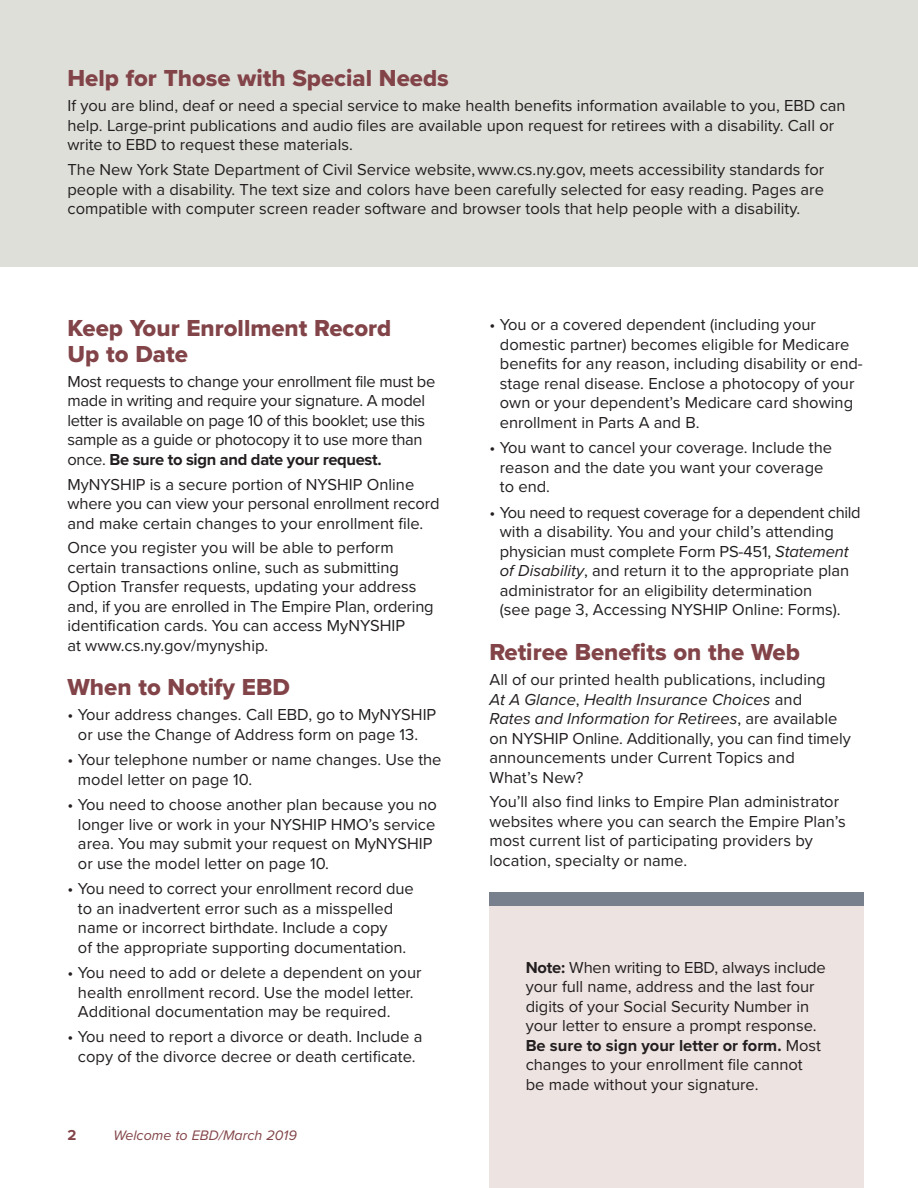
<style>
.page{position:relative;width:918px;height:1188px;background:#fff}
.page>*{position:absolute;margin:0;border:0;box-sizing:border-box;transform-origin:0 0}
.t1{font:24px/25.5px "Proxima Nova Extrabld";color:#824448}
.t2{font:16.5px/19.5px "Proxima Nova";color:#231f20}
.t3{font:16.5px/19.5px "Proxima Nova";letter-spacing:-.02em;color:#231f20}
.t4{font:700 15px "Proxima Nova";color:#824448}
.t5{font:italic 14.25px "Proxima Nova";color:#824448}
.s1{font-weight:700}
.s2{font-style:italic}
</style>
<div class="page">
<div style="left:0;top:0;width:918px;height:266px;background:#dfdfda"></div>
<div style="left:489px;top:899px;width:375px;height:289px;background:#ede3e1"></div>
<div style="left:489px;top:892px;width:375px;height:14px;background:#77808c"></div>
<h1 class="t1" style="left:68px;top:65px;width:383px">Help for Those with Special Needs</h1>
<p class="t2" style="left:68px;top:95px;width:780px">If you are blind, deaf or need a special service to make health benefits information available to you, EBD can help. Large-print publications and audio files are available upon request for retirees with a disability. Call or write to EBD to request these materials.</p>
<p class="t2" style="left:68px;top:159px;width:758px;text-align:justify">The New York State Department of Civil Service website, www.cs.ny.gov, meets accessibility standards for people with a disability. The text size and colors have been carefully selected for easy reading. Pages are compatible with computer screen reader software and browser tools that help people with a disability.</p>
<h1 class="t1" style="left:68px;top:315px;width:325px">Keep Your Enrollment Record<br>Up to Date</h1>
<p class="t3" style="left:68px;top:371px;width:369px">Most requests to change your enrollment file must be made in writing and require your signature. A model letter is available on page 10 of this booklet; use this sample as a guide or photocopy it to use more than once. <span class="s1">Be sure to sign and date your request.</span></p>
<p class="t2" style="left:68px;top:474px;width:374px">MyNYSHIP is a secure portion of NYSHIP Online where you can view your personal enrollment record and make certain changes to your enrollment file.</p>
<p class="t2" style="left:68px;top:537px;width:368px">Once you register you will be able to perform certain transactions online, such as submitting Option Transfer requests, updating your address and, if you are enrolled in The Empire Plan, ordering identification cards. You can access MyNYSHIP<br>at www.cs.ny.gov/mynyship.</p>
<h1 class="t1" style="left:68px;top:674px;width:224px">When to Notify EBD</h1>
<p class="t2" style="left:68px;top:704px;width:370px;text-align:center">• Your address changes. Call EBD, go to MyNYSHIP or use the Change of Address form on page 13.</p>
<p class="t2" style="left:78px;top:749px;width:365px;text-indent:-10px">• Your telephone number or name changes. Use the model letter on page 10.</p>
<p class="t2" style="left:78px;top:794px;width:361px;text-indent:-10px">• You need to choose another plan because you no longer live or work in your NYSHIP HMO’s service area. You may submit your request on MyNYSHIP or use the model letter on page 10.</p>
<p class="t2" style="left:78px;top:878px;width:337px;text-indent:-10px">• You need to correct your enrollment record due to an inadvertent error such as a misspelled name or incorrect birthdate. Include a copy<br>of the appropriate supporting documentation.</p>
<p class="t2" style="left:78px;top:962px;width:345px;text-indent:-10px">• You need to add or delete a dependent on your health enrollment record. Use the model letter.<br>Additional documentation may be required.</p>
<p class="t2" style="left:67px;top:1026px;width:356px;text-align:center">• You need to report a divorce or death. Include a copy of the divorce decree or death certificate.</p>
<p class="t4" style="left:68px;top:1124px;width:10px">2</p>
<p class="t5" style="left:113px;top:1124px;width:185px">Welcome to EBD/March 2019</p>
<p class="t2" style="left:500px;top:314px;width:365px;text-indent:-10px">• You or a covered dependent (including your domestic partner) becomes eligible for Medicare benefits for any reason, including disability or end&shy;stage renal disease. Enclose a photocopy of your own or your dependent’s Medicare card showing enrollment in Parts A and B.</p>
<p class="t2" style="left:500px;top:437px;width:334px;text-indent:-10px">• You want to cancel your coverage. Include the reason and the date you want your coverage to end.</p>
<p class="t2" style="left:500px;top:502px;width:362px;text-indent:-10px">• You need to request coverage for a dependent child with a disability. You and your child’s attending physician must complete Form PS-451, <span class="s2">Statement of Disability</span>, and return it to the appropriate plan administrator for an eligibility determination<br>(see page 3, Accessing NYSHIP Online: Forms).</p>
<h1 class="t1" style="left:489px;top:639px;width:312px">Retiree Benefits on the Web</h1>
<p class="t2" style="left:489px;top:669px;width:363px">All of our printed health publications, including<br><span class="s2">At A Glance</span>, <span class="s2">Health Insurance Choices</span> and<br><span class="s2">Rates and Information for Retirees</span>, are available on NYSHIP Online. Additionally, you can find timely announcements under Current Topics and<br>What’s New?</p>
<p class="t2" style="left:489px;top:791px;width:358px">You’ll also find links to Empire Plan administrator websites where you can search the Empire Plan’s most current list of participating providers by location, specialty or name.</p>
<p class="t2" style="left:526px;top:957px;width:302px"><span class="s1">Note:</span> When writing to EBD, always include your full name, address and the last four digits of your Social Security Number in your letter to ensure a prompt response.<br><span class="s1">Be sure to sign your letter or form.</span> Most changes to your enrollment file cannot<br>be made without your signature.</p>
</div>
